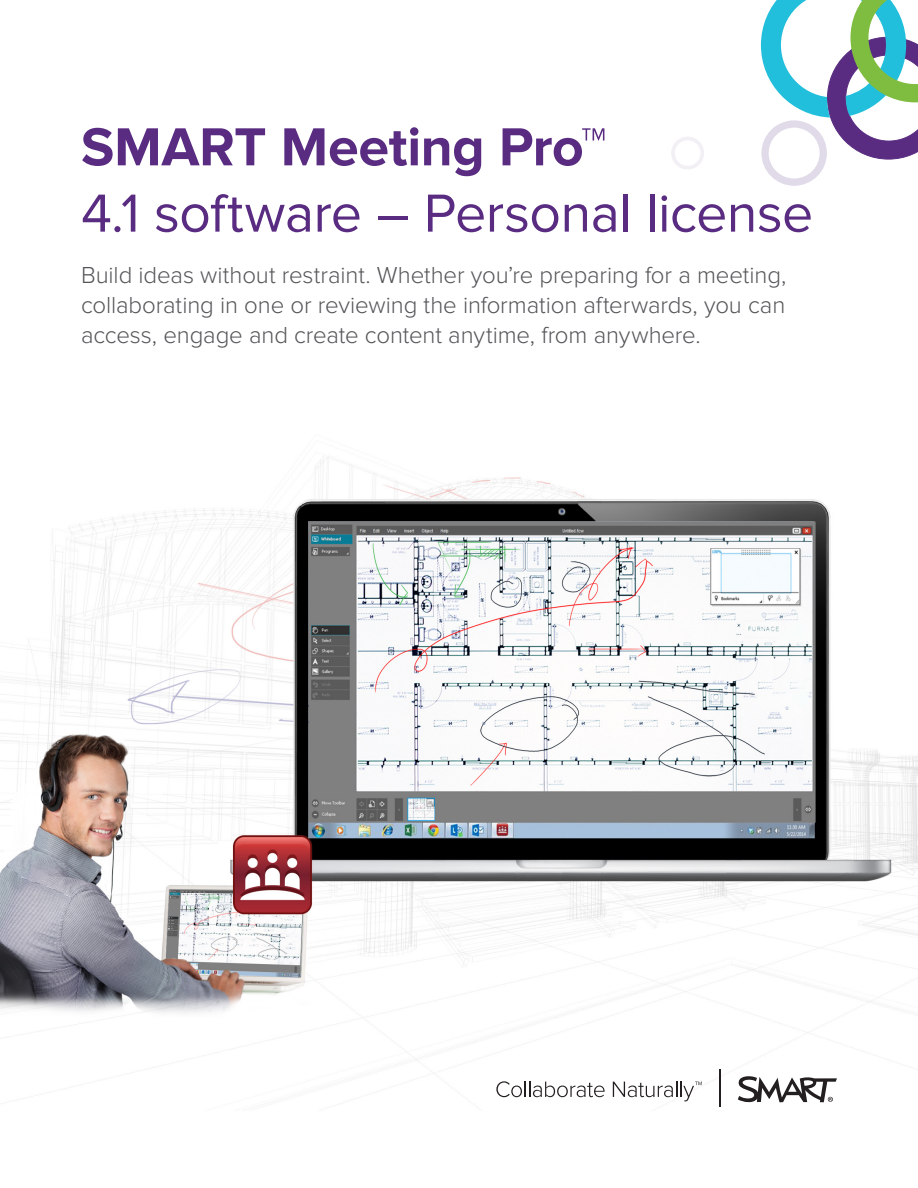
<style>
.page{position:relative;width:918px;height:1188px;background:#fff}
.page>*{position:absolute;margin:0;border:0;box-sizing:border-box;transform-origin:0 0}
.t1{font:55.5px "Proxima Nova";letter-spacing:-.01em;color:#592c82}
.t2{font:700 55.5px "Proxima Nova";letter-spacing:-.005em;color:#592c82}
.intro_copy{font:300 24px/30px "Proxima Nova";letter-spacing:-.005em;color:#555659;text-align:justify}
</style>
<div class="page">
<img style="left:0;top:456px;width:918px;height:651px">
<svg style="left:761px;top:0;width:157px;height:186px"></svg>
<svg style="left:496px;top:1081px;width:109px;height:16px"></svg>
<hr style="left:719px;top:1069px;width:1px;height:38px;background:#231f20">
<svg style="left:737px;top:1075px;width:100px;height:29px"></svg>
<svg style="left:613px;top:1082px;width:89px;height:19px"></svg>
<svg style="left:671px;top:137px;width:33px;height:32px"></svg>
<p class="t2" style="left:81px;top:115px;width:527px">SMART Meeting Pro™</p>
<p class="t1" style="left:81px;top:188px;width:734px">4.1 software – Personal license</p>
<p class="intro_copy" style="left:81px;top:261px;width:707px">Build ideas without restraint. Whether you’re preparing for a meeting, collaborating in one or reviewing the information afterwards, you can access, engage and create content anytime, from anywhere.</p>
</div>
